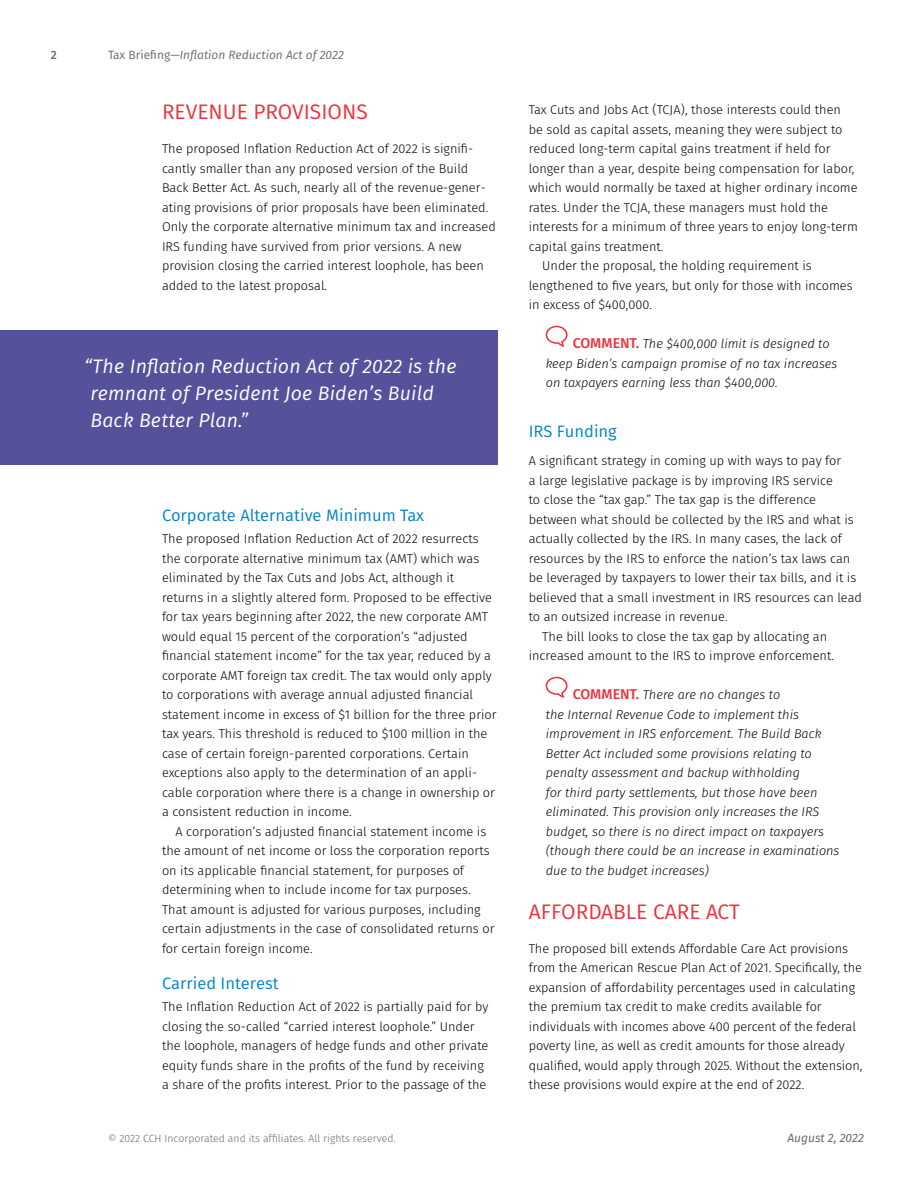
<style>
.page{position:relative;width:918px;height:1188px;background:#fff}
.page>*{position:absolute;margin:0;border:0;box-sizing:border-box;transform-origin:0 0}
.t1{font:21px "Fira Sans";color:#ee303c}
.t2{font:italic 19.5px/27px "Fira Sans";letter-spacing:.01em;color:#fff}
.t3{font:16.5px "Fira Sans";color:#0083ca}
.t4{font:300 12.75px/19.5px "Fira Sans";color:#000}
.t5{font:italic 300 12.75px/19.5px "Fira Sans";color:#000}
.t6{font:italic 12px "Fira Sans";color:#696a6c}
.t7{font:italic 12px "Fira Sans";color:#696a6c}
.t8{font:500 12px "Fira Sans";color:#696a6c}
.t9{font:300 10.5px "Fira Sans";color:#696a6c}
.s1{font-style:normal}
.s2{font-weight:500;font-style:normal;font-size:14.25px;color:#ee303c}
</style>
<div class="page">
<div style="left:0;top:330px;width:497px;height:135px;background:#55519b"></div>
<svg style="left:546px;top:326px;width:22px;height:21px"></svg>
<svg style="left:546px;top:677px;width:22px;height:21px"></svg>
<p class="t8" style="left:51px;top:45px;width:8px">2</p>
<p class="t6" style="left:108px;top:46px;width:237px"><span class="s1">Tax Briefing—</span>Inflation Reduction Act of 2022</p>
<h1 class="t1" style="left:162px;top:96px;width:207px">REVENUE PROVISIONS</h1>
<p class="t4" style="left:162px;top:139px;width:335px">The proposed Inflation Reduction Act of 2022 is signifi&shy;cantly smaller than any proposed version of the Build Back Better Act. As such, nearly all of the revenue-gener&shy;ating provisions of prior proposals have been eliminated.<br>Only the corporate alternative minimum tax and increased IRS funding have survived from prior versions. A new provision closing the carried interest loophole, has been added to the latest proposal.</p>
<h2 class="t2" style="left:91px;top:352px;width:368px;text-indent:-6px">“The Inflation Reduction Act of 2022 is the remnant of President Joe Biden’s Build<br>Back Better Plan.”</h2>
<p class="t3" style="left:162px;top:502px;width:264px">Corporate Alternative Minimum Tax</p>
<p class="t4" style="left:162px;top:529px;width:336px">The proposed Inflation Reduction Act of 2022 resurrects the corporate alternative minimum tax (AMT) which was eliminated by the Tax Cuts and Jobs Act, although it returns in a slightly altered form. Proposed to be effective for tax years beginning after 2022, the new corporate AMT would equal 15 percent of the corporation’s “adjusted financial statement income” for the tax year, reduced by a corporate AMT foreign tax credit. The tax would only apply to corporations with average annual adjusted financial statement income in excess of $1 billion for the three prior tax years. This threshold is reduced to $100 million in the case of certain foreign-parented corporations. Certain exceptions also apply to the determination of an appli&shy;cable corporation where there is a change in ownership or a consistent reduction in income.</p>
<p class="t4" style="left:162px;top:821px;width:334px;text-indent:14px">A corporation’s adjusted financial statement income is the amount of net income or loss the corporation reports on its applicable financial statement, for purposes of determining when to include income for tax purposes.<br>That amount is adjusted for various purposes, including certain adjustments in the case of consolidated returns or for certain foreign income.</p>
<p class="t3" style="left:162px;top:970px;width:118px">Carried Interest</p>
<p class="t4" style="left:162px;top:997px;width:328px">The Inflation Reduction Act of 2022 is partially paid for by closing the so-called “carried interest loophole.” Under the loophole, managers of hedge funds and other private equity funds share in the profits of the fund by receiving a share of the profits interest. Prior to the passage of the</p>
<p class="t4" style="left:529px;top:100px;width:314px">Tax Cuts and Jobs Act (TCJA), those interests could then</p>
<p class="t4" style="left:529px;top:119px;width:315px">be sold as capital assets, meaning they were subject to</p>
<p class="t4" style="left:529px;top:139px;width:303px">reduced long-term capital gains treatment if held for</p>
<p class="t4" style="left:529px;top:158px;width:327px">longer than a year, despite being compensation for labor,</p>
<p class="t4" style="left:529px;top:178px;width:330px">which would normally be taxed at higher ordinary income</p>
<p class="t4" style="left:529px;top:197px;width:301px">rates. Under the TCJA, these managers must hold the</p>
<p class="t4" style="left:529px;top:217px;width:331px">interests for a minimum of three years to enjoy long-term</p>
<p class="t4" style="left:529px;top:236px;width:136px">capital gains treatment.</p>
<p class="t4" style="left:542px;top:256px;width:271px">Under the proposal, the holding requirement is</p>
<p class="t4" style="left:529px;top:275px;width:325px">lengthened to five years, but only for those with incomes</p>
<p class="t4" style="left:529px;top:295px;width:125px">in excess of $400,000.</p>
<p class="t5" style="left:546px;top:334px;width:293px;text-indent:27px"><span class="s2">COMMENT.</span> The $400,000 limit is designed to keep Biden’s campaign promise of no tax increases on taxpayers earning less than $400,000.</p>
<p class="t3" style="left:529px;top:418px;width:90px">IRS Funding</p>
<p class="t4" style="left:529px;top:451px;width:314px">A significant strategy in coming up with ways to pay for</p>
<p class="t4" style="left:529px;top:470px;width:306px">a large legislative package is by improving IRS service</p>
<p class="t4" style="left:529px;top:490px;width:289px">to close the “tax gap.” The tax gap is the difference</p>
<p class="t4" style="left:529px;top:509px;width:327px">between what should be collected by the IRS and what is</p>
<p class="t4" style="left:529px;top:529px;width:315px">actually collected by the IRS. In many cases, the lack of</p>
<p class="t4" style="left:529px;top:548px;width:323px">resources by the IRS to enforce the nation’s tax laws can</p>
<p class="t4" style="left:529px;top:568px;width:329px">be leveraged by taxpayers to lower their tax bills, and it is</p>
<p class="t4" style="left:529px;top:587px;width:335px">believed that a small investment in IRS resources can lead</p>
<p class="t4" style="left:529px;top:607px;width:200px">to an outsized increase in revenue.</p>
<p class="t4" style="left:542px;top:626px;width:286px">The bill looks to close the tax gap by allocating an</p>
<p class="t4" style="left:529px;top:646px;width:307px">increased amount to the IRS to improve enforcement.</p>
<p class="t5" style="left:546px;top:685px;width:295px;text-indent:27px"><span class="s2">COMMENT.</span> There are no changes to<br>the Internal Revenue Code to implement this improvement in IRS enforcement. The Build Back Better Act included some provisions relating to penalty assessment and backup withholding<br>for third party settlements, but those have been eliminated. This provision only increases the IRS budget, so there is no direct impact on taxpayers (though there could be an increase in examinations due to the budget increases)</p>
<h1 class="t1" style="left:529px;top:896px;width:213px">AFFORDABLE CARE ACT</h1>
<p class="t4" style="left:529px;top:938px;width:335px">The proposed bill extends Affordable Care Act provisions from the American Rescue Plan Act of 2021. Specifically, the expansion of affordability percentages used in calculating the premium tax credit to make credits available for individuals with incomes above 400 percent of the federal poverty line, as well as credit amounts for those already qualified, would apply through 2025. Without the extension, these provisions would expire at the end of 2022.</p>
<p class="t9" style="left:108px;top:1131px;width:289px">© 2022 CCH Incorporated and its affiliates. All rights reserved.</p>
<p class="t7" style="left:788px;top:1129px;width:78px">August 2, 2022</p>
</div>
